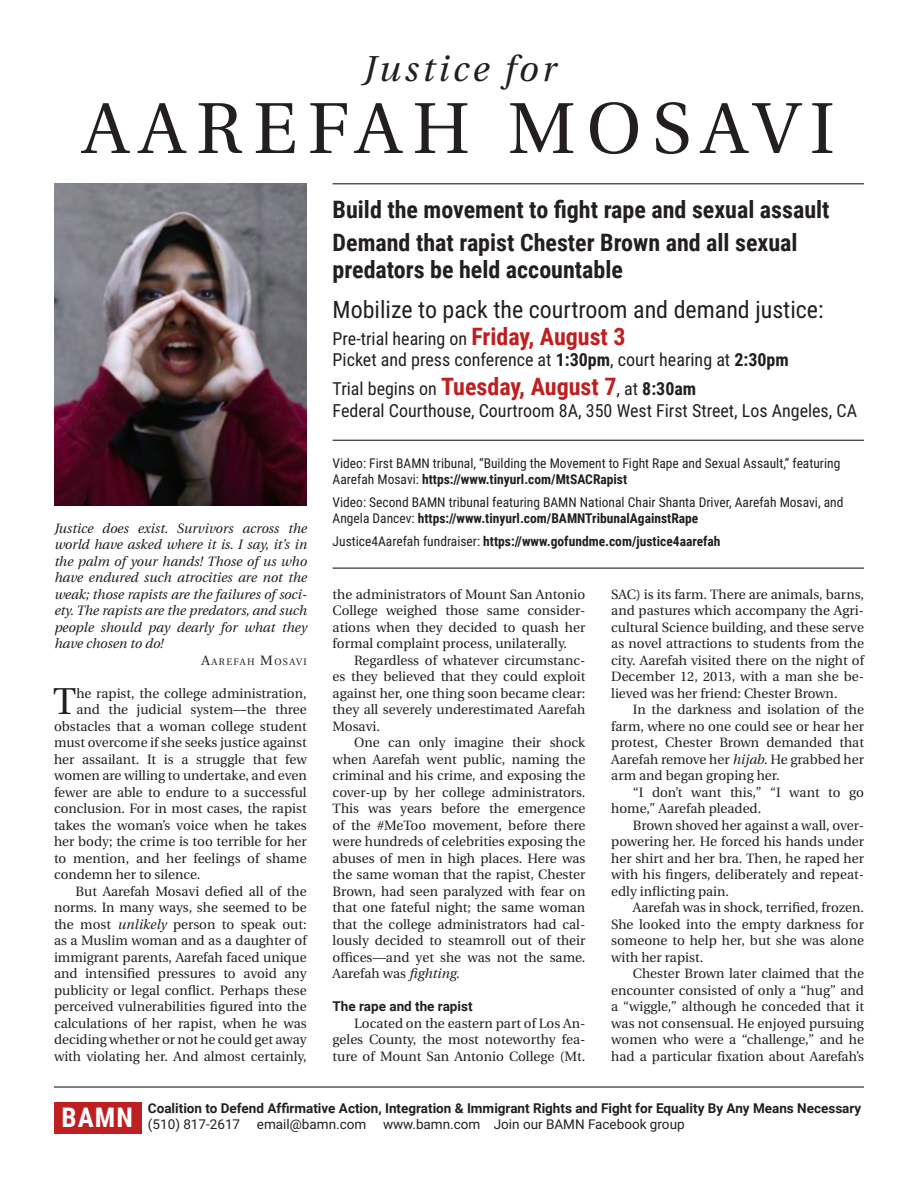
<style>
.page{position:relative;width:918px;height:1188px;background:#fff}
.page>*{position:absolute;margin:0;border:0;box-sizing:border-box;transform-origin:0 0}
.t1{font:72px "Heuristica";letter-spacing:.15em;color:#231f20}
.t2{font:37.35px "Heuristica";color:#231f20}
.t3{font:italic 36px "Heuristica";letter-spacing:.1em;color:#231f20}
.t4{font:700 27px "Roboto Condensed";color:#fff}
.t5{font:700 24px/27px "Roboto Condensed";color:#231f20}
.t6{font:24px "Roboto Condensed";color:#231f20}
.t7{font:18px "Roboto Condensed";color:#231f20}
.t8{font:13.5px/16.5px "Heuristica";color:#231f20;text-align:justify}
.t9{font:13.5px/16.2px "Roboto Condensed";color:#231f20}
.t10{font:italic 13.5px/16.5px "Heuristica";color:#231f20;text-align:justify}
.t11{font:700 13.5px "Roboto";color:#231f20}
.t12{font:700 13.5px "Roboto Condensed";color:#231f20}
.t13{font:13.5px "Roboto";color:#231f20}
.t14{font:9.45px "Heuristica";letter-spacing:.145em;color:#231f20}
.s1{font-size:13.5px}
.s2{font-style:italic}
.s3{font-weight:700;font-size:24px;color:#be1f20}
.s4{font-weight:700}
.s5{font-weight:400}
</style>
<div class="page">
<img style="left:54px;top:183px;width:253px;height:322px">
<hr style="left:333px;top:183px;width:531px;height:1px;background:#231f20">
<hr style="left:333px;top:440px;width:531px;height:1px;background:#231f20">
<hr style="left:333px;top:568px;width:531px;height:1px;background:#231f20">
<div style="left:54px;top:1103px;width:87px;height:31px;background:#be1f20"></div>
<hr style="left:54px;top:1086px;width:810px;height:2px;background:#231f20">
<p class="t3" style="left:363px;top:41px;width:194px">Justice for</p>
<p class="t1" style="left:83px;top:73px;width:753px">AAREFAH MOSAVI</p>
<p class="t10" style="left:54px;top:519px;width:254px">Justice does exist. Survivors across the world have asked where it is. I say, it’s in the palm of your hands! Those of us who have endured such atrocities are not the weak; those rapists are the failures of soci&shy;ety. The rapists are the predators, and such people should pay dearly for what they have chosen to do!</p>
<p class="t14" style="left:202px;top:654px;width:107px"><span class="s1">A</span>AREFAH <span class="s1">M</span>OSAVI</p>
<p class="t2" style="left:53px;top:673px;width:25px">T</p>
<p class="t8" style="left:76px;top:685px;width:232px">he rapist, the college administration,</p>
<p class="t8" style="left:76px;top:701px;width:232px">and the judicial system—the three</p>
<p class="t8" style="left:54px;top:718px;width:254px">obstacles that a woman college student</p>
<p class="t8" style="left:54px;top:734px;width:254px">must overcome if she seeks justice against</p>
<p class="t8" style="left:54px;top:751px;width:254px">her assailant. It is a struggle that few</p>
<p class="t8" style="left:54px;top:767px;width:254px">women are willing to undertake, and even</p>
<p class="t8" style="left:54px;top:784px;width:254px">fewer are able to endure to a successful</p>
<p class="t8" style="left:54px;top:800px;width:254px">conclusion. For in most cases, the rapist</p>
<p class="t8" style="left:54px;top:817px;width:254px">takes the woman’s voice when he takes</p>
<p class="t8" style="left:54px;top:833px;width:254px">her body; the crime is too terrible for her</p>
<p class="t8" style="left:54px;top:850px;width:254px">to mention, and her feelings of shame</p>
<p class="t8" style="left:54px;top:866px;width:148px">condemn her to silence.</p>
<p class="t8" style="left:54px;top:883px;width:254px;text-indent:22px">But Aarefah Mosavi defied all of the norms. In many ways, she seemed to be the most <span class="s2">unlikely</span> person to speak out: as a Muslim woman and as a daughter of immigrant parents, Aarefah faced unique and intensified pressures to avoid any publicity or legal conflict. Perhaps these perceived vulnerabilities figured into the calculations of her rapist, when he was deciding whether or not he could get away with violating her. And almost certainly,</p>
<p class="t5" style="left:333px;top:195px;width:498px">Build the movement to fight rape and sexual assault</p>
<p class="t5" style="left:333px;top:229px;width:466px">Demand that rapist Chester Brown and all sexual predators be held accountable</p>
<p class="t6" style="left:333px;top:292px;width:493px">Mobilize to pack the courtroom and demand justice:</p>
<p class="t7" style="left:333px;top:326px;width:294px">Pre-trial hearing on <span class="s3">Friday, August 3</span></p>
<p class="t7" style="left:333px;top:347px;width:458px">Picket and press conference at <span class="s4">1:30pm</span>, court hearing at <span class="s4">2:30pm</span></p>
<p class="t7" style="left:333px;top:376px;width:365px">Trial begins on <span class="s3">Tuesday, August 7</span>, at <span class="s4">8:30am</span></p>
<p class="t7" style="left:333px;top:398px;width:526px">Federal Courthouse, Courtroom 8A, 350 West First Street, Los Angeles, CA</p>
<p class="t9" style="left:333px;top:455px;width:509px">Video: First BAMN tribunal, “Building the Movement to Fight Rape and Sexual Assault,” featuring<br>Aarefah Mosavi: <span class="s4">https://www.tinyurl.com/MtSACRapist</span></p>
<p class="t9" style="left:333px;top:494px;width:512px">Video: Second BAMN tribunal featuring BAMN National Chair Shanta Driver, Aarefah Mosavi, and<br>Angela Dancev: <span class="s4">https://www.tinyurl.com/BAMNTribunalAgainstRape</span></p>
<p class="t12" style="left:333px;top:532px;width:389px"><span class="s5">Justice4Aarefah fundraiser:</span> https://www.gofundme.com/justice4aarefah</p>
<p class="t8" style="left:333px;top:586px;width:254px">the administrators of Mount San Antonio College weighed those same consider&shy;ations when they decided to quash her formal complaint process, unilaterally.</p>
<p class="t8" style="left:333px;top:652px;width:254px;text-indent:22px">Regardless of whatever circumstanc&shy;es they believed that they could exploit against her, one thing soon became clear: they all severely underestimated Aarefah Mosavi.</p>
<p class="t8" style="left:333px;top:734px;width:254px;text-indent:22px">One can only imagine their shock when Aarefah went public, naming the criminal and his crime, and exposing the cover-up by her college administrators.<br>This was years before the emergence of the #MeToo movement, before there were hundreds of celebrities exposing the abuses of men in high places. Here was the same woman that the rapist, Chester Brown, had seen paralyzed with fear on that one fateful night; the same woman that the college administrators had cal&shy;lously decided to steamroll out of their offices—and yet she was not the same.<br>Aarefah was <span class="s2">fighting</span>.</p>
<p class="t11" style="left:333px;top:997px;width:141px">The rape and the rapist</p>
<p class="t8" style="left:333px;top:1015px;width:254px;text-indent:22px">Located on the eastern part of Los An&shy;geles County, the most noteworthy fea&shy;ture of Mount San Antonio College (Mt.</p>
<p class="t8" style="left:611px;top:586px;width:254px">SAC) is its farm. There are animals, barns, and pastures which accompany the Agri&shy;cultural Science building, and these serve as novel attractions to students from the city. Aarefah visited there on the night of December 12, 2013, with a man she be&shy;lieved was her friend: Chester Brown.</p>
<p class="t8" style="left:611px;top:701px;width:254px;text-indent:22px">In the darkness and isolation of the farm, where no one could see or hear her protest, Chester Brown demanded that Aarefah remove her <span class="s2">hijab</span>. He grabbed her arm and began groping her.</p>
<p class="t8" style="left:611px;top:784px;width:254px;text-indent:22px">“I don’t want this,” “I want to go home,” Aarefah pleaded.</p>
<p class="t8" style="left:611px;top:817px;width:254px;text-indent:22px">Brown shoved her against a wall, over&shy;powering her. He forced his hands under her shirt and her bra. Then, he raped her with his fingers, deliberately and repeat&shy;edly inflicting pain.</p>
<p class="t8" style="left:611px;top:899px;width:254px;text-indent:22px">Aarefah was in shock, terrified, frozen.<br>She looked into the empty darkness for someone to help her, but she was alone with her rapist.</p>
<p class="t8" style="left:611px;top:965px;width:254px;text-indent:22px">Chester Brown later claimed that the encounter consisted of only a “hug” and a “wiggle,” although he conceded that it was not consensual. He enjoyed pursuing women who were a “challenge,” and he had a particular fixation about Aarefah’s</p>
<p class="t11" style="left:148px;top:1099px;width:715px">Coalition to Defend Affirmative Action, Integration &amp; Immigrant Rights and Fight for Equality By Any Means Necessary</p>
<p class="t4" style="left:62px;top:1099px;width:73px">BAMN</p>
<p class="t13" style="left:148px;top:1115px;width:538px">(510) 817-2617 email@bamn.com www.bamn.com Join our BAMN Facebook group</p>
</div>
